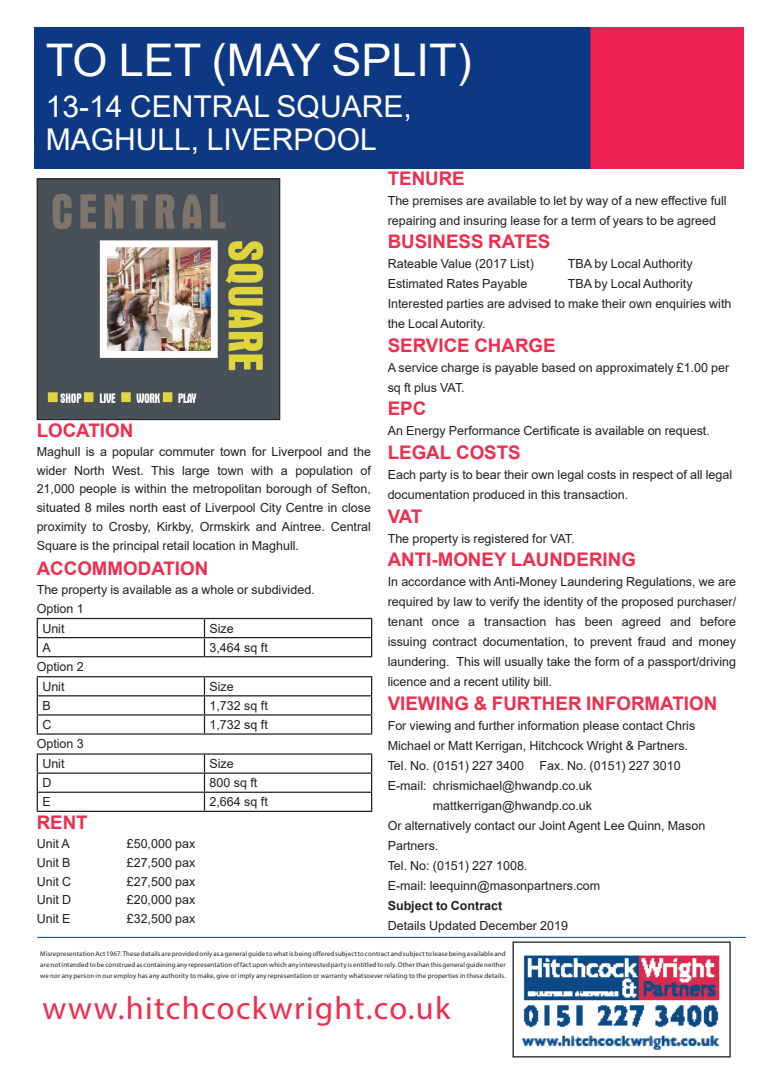
<style>
.page{position:relative;width:780px;height:1088px;background:#fff}
.page>*{position:absolute;margin:0;border:0;box-sizing:border-box;transform-origin:0 0}
.t1{font:45px "Arial";color:#fff}
.t2{font:32.5px "Myriad Pro";letter-spacing:.04em;color:#ee2e4e}
.t3{font:30px/33.8px "Arial";color:#fff}
.t4{font:700 18.75px "Arial";color:#ee2e4e}
.t5{font:12.5px/20px "Arial";color:#231f20}
.t6{font:700 12.5px "Arial";color:#231f20}
.t7{font:6.88px/11.2px "Myriad Pro";letter-spacing:.02em;color:#231f20;text-align:justify}
</style>
<div class="page">
<img style="left:34px;top:28px;width:709px;height:140px">
<hr style="left:37px;top:937px;width:709px;height:1px;background:#014890">
<hr style="left:37px;top:618px;width:167px;height:1px;background:#231f20">
<hr style="left:204px;top:618px;width:168px;height:1px;background:#231f20">
<hr style="left:37px;top:637px;width:167px;height:1px;background:#231f20">
<svg style="left:37px;top:619px;width:1px;height:37px"></svg>
<hr style="left:204px;top:637px;width:168px;height:1px;background:#231f20">
<svg style="left:204px;top:619px;width:1px;height:37px"></svg>
<svg style="left:371px;top:619px;width:1px;height:37px"></svg>
<hr style="left:37px;top:656px;width:167px;height:1px;background:#231f20">
<hr style="left:204px;top:656px;width:168px;height:1px;background:#231f20">
<hr style="left:37px;top:676px;width:167px;height:1px;background:#231f20">
<hr style="left:204px;top:676px;width:168px;height:1px;background:#231f20">
<hr style="left:37px;top:695px;width:167px;height:1px;background:#231f20">
<hr style="left:204px;top:695px;width:168px;height:1px;background:#231f20">
<hr style="left:37px;top:714px;width:167px;height:1px;background:#231f20">
<svg style="left:37px;top:677px;width:1px;height:56px"></svg>
<hr style="left:204px;top:714px;width:168px;height:1px;background:#231f20">
<svg style="left:204px;top:677px;width:1px;height:56px"></svg>
<svg style="left:371px;top:677px;width:1px;height:56px"></svg>
<hr style="left:37px;top:733px;width:167px;height:2px;background:#231f20">
<hr style="left:204px;top:733px;width:168px;height:2px;background:#231f20">
<hr style="left:37px;top:753px;width:167px;height:2px;background:#231f20">
<hr style="left:204px;top:753px;width:168px;height:2px;background:#231f20">
<hr style="left:37px;top:772px;width:167px;height:2px;background:#231f20">
<hr style="left:204px;top:772px;width:168px;height:2px;background:#231f20">
<hr style="left:37px;top:791px;width:167px;height:2px;background:#231f20">
<svg style="left:37px;top:755px;width:1px;height:56px"></svg>
<hr style="left:204px;top:791px;width:168px;height:2px;background:#231f20">
<svg style="left:204px;top:755px;width:1px;height:56px"></svg>
<svg style="left:371px;top:755px;width:1px;height:56px"></svg>
<hr style="left:37px;top:811px;width:167px;height:1px;background:#231f20">
<hr style="left:204px;top:811px;width:168px;height:1px;background:#231f20">
<img style="left:512px;top:941px;width:219px;height:117px">
<img style="left:39px;top:181px;width:239px;height:237px">
<div style="left:37px;top:179px;width:243px;height:241px;border:1px solid #231f20"></div>
<h1 class="t1" style="left:46px;top:29px;width:427px">TO LET (MAY SPLIT)</h1>
<h3 class="t3" style="left:46px;top:89px;width:367px">13-14 CENTRAL SQUARE,<br>MAGHULL, LIVERPOOL</h3>
<h3 class="t4" style="left:37px;top:417px;width:98px">LOCATION</h3>
<p class="t5" style="left:37px;top:442px;width:336px;line-height:18.8px;text-align:justify">Maghull is a popular commuter town for Liverpool and the wider North West. This large town with a population of 21,000 people is within the metropolitan borough of Sefton, situated 8 miles north east of Liverpool City Centre in close proximity to Crosby, Kirkby, Ormskirk and Aintree. Central Square is the principal retail location in Maghull.</p>
<h3 class="t4" style="left:37px;top:555px;width:173px">ACCOMMODATION</h3>
<p class="t5" style="left:37px;top:580px;width:279px">The property is available as a whole or subdivided.</p>
<p class="t5" style="left:37px;top:598px;width:48px">Option 1</p>
<p class="t5" style="left:42px;top:618px;width:24px">Unit</p>
<p class="t5" style="left:209px;top:618px;width:26px">Size</p>
<p class="t5" style="left:42px;top:637px;width:10px">A</p>
<p class="t5" style="left:209px;top:637px;width:60px">3,464 sq ft</p>
<p class="t5" style="left:42px;top:657px;width:43px;text-indent:-6px">Option 2<br>Unit</p>
<p class="t5" style="left:209px;top:676px;width:26px">Size</p>
<p class="t5" style="left:42px;top:695px;width:10px">B</p>
<p class="t5" style="left:209px;top:695px;width:60px">1,732 sq ft</p>
<p class="t5" style="left:42px;top:714px;width:11px">C</p>
<p class="t5" style="left:209px;top:714px;width:60px">1,732 sq ft</p>
<p class="t5" style="left:42px;top:734px;width:43px;text-indent:-6px">Option 3<br>Unit</p>
<p class="t5" style="left:209px;top:754px;width:26px">Size</p>
<p class="t5" style="left:42px;top:773px;width:11px">D</p>
<p class="t5" style="left:209px;top:773px;width:49px">800 sq ft</p>
<p class="t5" style="left:42px;top:792px;width:10px">E</p>
<p class="t5" style="left:209px;top:792px;width:60px">2,664 sq ft</p>
<h3 class="t4" style="left:37px;top:809px;width:53px">RENT</h3>
<p class="t5" style="left:37px;top:833px;width:34px">Unit A</p>
<p class="t5" style="left:127px;top:833px;width:70px">£50,000 pax</p>
<p class="t5" style="left:37px;top:852px;width:35px">Unit B</p>
<p class="t5" style="left:127px;top:852px;width:70px">£27,500 pax</p>
<p class="t5" style="left:37px;top:871px;width:36px">Unit C</p>
<p class="t5" style="left:127px;top:871px;width:70px">£27,500 pax</p>
<p class="t5" style="left:37px;top:890px;width:36px">Unit D</p>
<p class="t5" style="left:127px;top:890px;width:70px">£20,000 pax</p>
<p class="t5" style="left:37px;top:908px;width:35px">Unit E</p>
<p class="t5" style="left:127px;top:908px;width:70px">£32,500 pax</p>
<h3 class="t4" style="left:387px;top:165px;width:79px">TENURE</h3>
<p class="t5" style="left:387px;top:190px;width:340px">The premises are available to let by way of a new effective full repairing and insuring lease for a term of years to be agreed</p>
<h3 class="t4" style="left:387px;top:229px;width:164px">BUSINESS RATES</h3>
<p class="t5" style="left:387px;top:254px;width:148px">Rateable Value (2017 List)</p>
<p class="t5" style="left:567px;top:254px;width:126px">TBA by Local Authority</p>
<p class="t5" style="left:387px;top:274px;width:141px">Estimated Rates Payable</p>
<p class="t5" style="left:387px;top:274px;width:345px;text-indent:180px">TBA by Local Authority<br>Interested parties are advised to make their own enquiries with the Local Autority.</p>
<h3 class="t4" style="left:387px;top:332px;width:169px">SERVICE CHARGE</h3>
<p class="t5" style="left:387px;top:357px;width:343px">A service charge is payable based on approximately £1.00 per sq ft plus VAT.</p>
<h3 class="t4" style="left:387px;top:396px;width:40px">EPC</h3>
<p class="t5" style="left:387px;top:421px;width:324px">An Energy Performance Certificate is available on request.</p>
<h3 class="t4" style="left:387px;top:439px;width:135px">LEGAL COSTS</h3>
<p class="t5" style="left:387px;top:464px;width:346px">Each party is to bear their own legal costs in respect of all legal documentation produced in this transaction.</p>
<h3 class="t4" style="left:387px;top:503px;width:36px">VAT</h3>
<p class="t5" style="left:387px;top:528px;width:188px">The property is registered for VAT.</p>
<h3 class="t4" style="left:387px;top:546px;width:250px">ANTI-MONEY LAUNDERING</h3>
<p class="t5" style="left:387px;top:572px;width:350px;text-align:justify">In accordance with Anti-Money Laundering Regulations, we are required by law to verify the identity of the proposed purchaser/ tenant once a transaction has been agreed and before issuing contract documentation, to prevent fraud and money laundering. This will usually take the form of a passport/driving licence and a recent utility bill.</p>
<h3 class="t4" style="left:387px;top:690px;width:331px">VIEWING &amp; FURTHER INFORMATION</h3>
<p class="t5" style="left:387px;top:715px;width:309px">For viewing and further information please contact Chris<br>Michael or Matt Kerrigan, Hitchcock Wright &amp; Partners.<br>Tel. No. (0151) 227 3400</p>
<p class="t5" style="left:539px;top:755px;width:143px">Fax. No. (0151) 227 3010</p>
<p class="t5" style="left:387px;top:775px;width:206px">E-mail: chrismichael@hwandp.co.uk</p>
<p class="t5" style="left:432px;top:795px;width:161px">mattkerrigan@hwandp.co.uk</p>
<p class="t5" style="left:387px;top:815px;width:319px">Or alternatively contact our Joint Agent Lee Quinn, Mason</p>
<p class="t5" style="left:387px;top:835px;width:52px">Partners.</p>
<p class="t5" style="left:387px;top:855px;width:141px">Tel. No: (0151) 227 1008.</p>
<p class="t5" style="left:387px;top:875px;width:214px">E-mail: leequinn@masonpartners.com</p>
<p class="t6" style="left:387px;top:896px;width:116px">Subject to Contract</p>
<p class="t5" style="left:387px;top:915px;width:182px">Details Updated December 2019</p>
<p class="t7" style="left:40px;top:947px;width:467px">Misrepresentation Act 1967. These details are provided only as a general guide to what is being offered subject to contract and subject to lease being available and are not intended to be construed as containing any representation of fact upon which any interested party is entitled to rely. Other than this general guide neither we nor any person in our employ has any authority to make, give or imply any representation or warranty whatsoever relating to the properties in these details.</p>
<h2 class="t2" style="left:43px;top:988px;width:409px">www.hitchcockwright.co.uk</h2>
</div>
